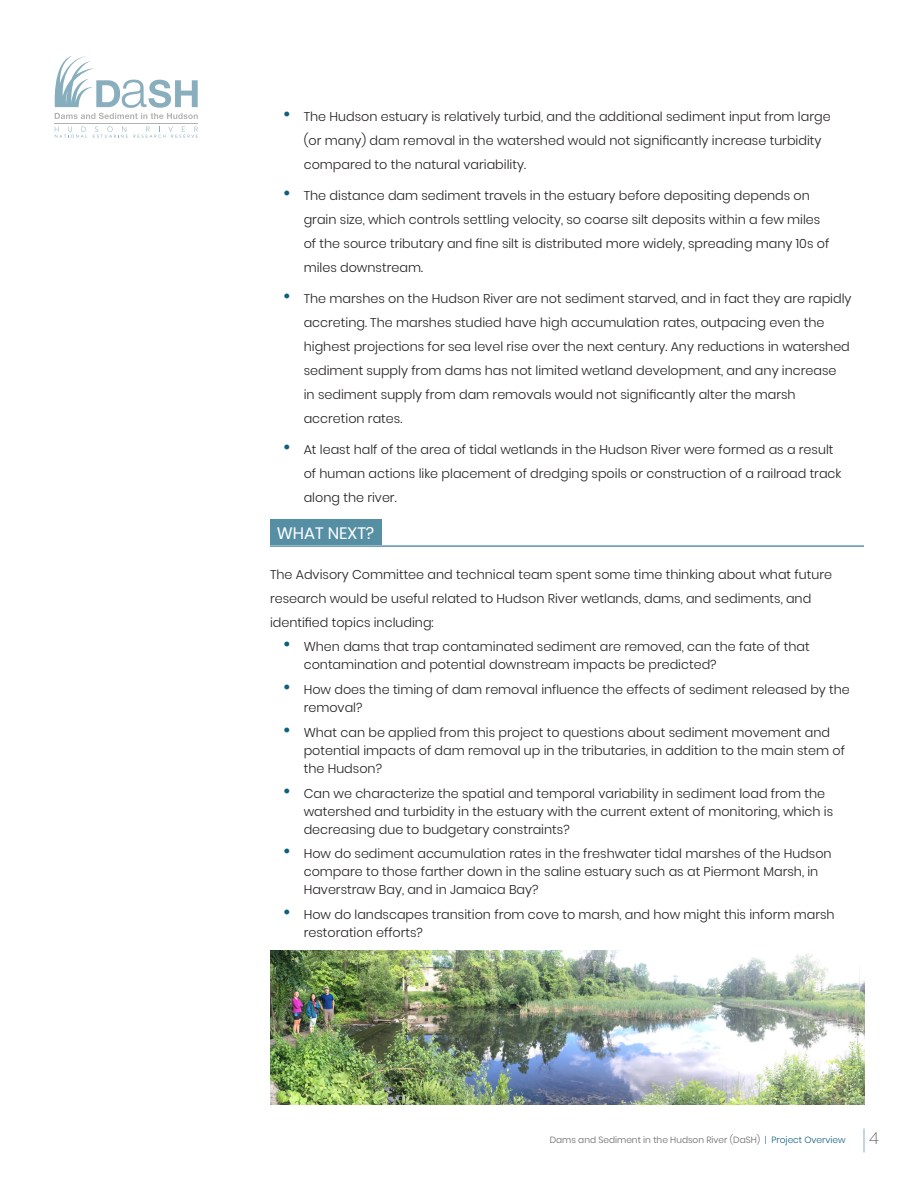
<style>
.page{position:relative;width:918px;height:1188px;background:#fff}
.page>*{position:absolute;margin:0;border:0;box-sizing:border-box;transform-origin:0 0}
.t1{font:16.5px "Poppins";color:#fff}
.t2{font:200 16.5px "Poppins";color:#666}
.t3{font:300 12.75px/24px "Poppins";color:#231f20}
.t4{font:300 9px "Poppins";color:#666}
.s1{font-size:21px;color:#0e5f7d}
.s2{color:#0e5f7d}
</style>
<div class="page">
<svg style="left:864px;top:1129px;width:1px;height:23px"></svg>
<svg style="left:55px;top:127px;width:32px;height:11px"></svg>
<svg style="left:93px;top:126px;width:105px;height:12px"></svg>
<hr style="left:55px;top:123px;width:143px;height:1px;background:#666">
<svg style="left:54px;top:56px;width:144px;height:63px"></svg>
<div style="left:270px;top:520px;width:111px;height:25px;background:#568fa4"></div>
<hr style="left:270px;top:546px;width:594px;height:1px;background:#0e5f7d">
<img style="left:270px;top:950px;width:594px;height:155px">
<p class="t3" style="left:304px;top:105px;width:528px;text-indent:-20px"><span class="s1">•</span> The Hudson estuary is relatively turbid, and the additional sediment input from large (or many) dam removal in the watershed would not significantly increase turbidity compared to the natural variability.</p>
<p class="t3" style="left:304px;top:184px;width:527px;text-indent:-20px"><span class="s1">•</span> The distance dam sediment travels in the estuary before depositing depends on grain size, which controls settling velocity, so coarse silt deposits within a few miles of the source tributary and fine silt is distributed more widely, spreading many 10s of miles downstream.</p>
<p class="t3" style="left:304px;top:286px;width:549px;text-indent:-20px"><span class="s1">•</span> The marshes on the Hudson River are not sediment starved, and in fact they are rapidly accreting. The marshes studied have high accumulation rates, outpacing even the highest projections for sea level rise over the next century. Any reductions in watershed sediment supply from dams has not limited wetland development, and any increase<br>in sediment supply from dam removals would not significantly alter the marsh accretion rates.</p>
<p class="t3" style="left:304px;top:437px;width:539px;text-indent:-20px"><span class="s1">•</span> At least half of the area of tidal wetlands in the Hudson River were formed as a result of human actions like placement of dredging spoils or construction of a railroad track along the river.</p>
<p class="t1" style="left:277px;top:524px;width:99px">WHAT NEXT?</p>
<p class="t3" style="left:270px;top:562px;width:564px">The Advisory Committee and technical team spent some time thinking about what future research would be useful related to Hudson River wetlands, dams, and sediments, and identified topics including:</p>
<p class="t3" style="left:304px;top:638px;width:507px;line-height:18px;text-indent:-20px"><span class="s1">•</span> When dams that trap contaminated sediment are removed, can the fate of that contamination and potential downstream impacts be predicted?</p>
<p class="t3" style="left:304px;top:681px;width:548px;line-height:18px;text-indent:-20px"><span class="s1">•</span> How does the timing of dam removal influence the effects of sediment released by the removal?</p>
<p class="t3" style="left:304px;top:723px;width:543px;line-height:18px;text-indent:-20px"><span class="s1">•</span> What can be applied from this project to questions about sediment movement and potential impacts of dam removal up in the tributaries, in addition to the main stem of the Hudson?</p>
<p class="t3" style="left:304px;top:784px;width:531px;line-height:18px;text-indent:-20px"><span class="s1">•</span> Can we characterize the spatial and temporal variability in sediment load from the watershed and turbidity in the estuary with the current extent of monitoring, which is decreasing due to budgetary constraints?</p>
<p class="t3" style="left:304px;top:845px;width:529px;line-height:18px;text-indent:-20px"><span class="s1">•</span> How do sediment accumulation rates in the freshwater tidal marshes of the Hudson compare to those farther down in the saline estuary such as at Piermont Marsh, in<br>Haverstraw Bay, and in Jamaica Bay?</p>
<p class="t3" style="left:304px;top:906px;width:532px;line-height:18px;text-indent:-20px"><span class="s1">•</span> How do landscapes transition from cove to marsh, and how might this inform marsh restoration efforts?</p>
<p class="t4" style="left:550px;top:1135px;width:297px">Dams and Sediment in the Hudson River (DaSH) <span class="s2">| Project Overview</span></p>
<p class="t2" style="left:869px;top:1128px;width:11px">4</p>
</div>
